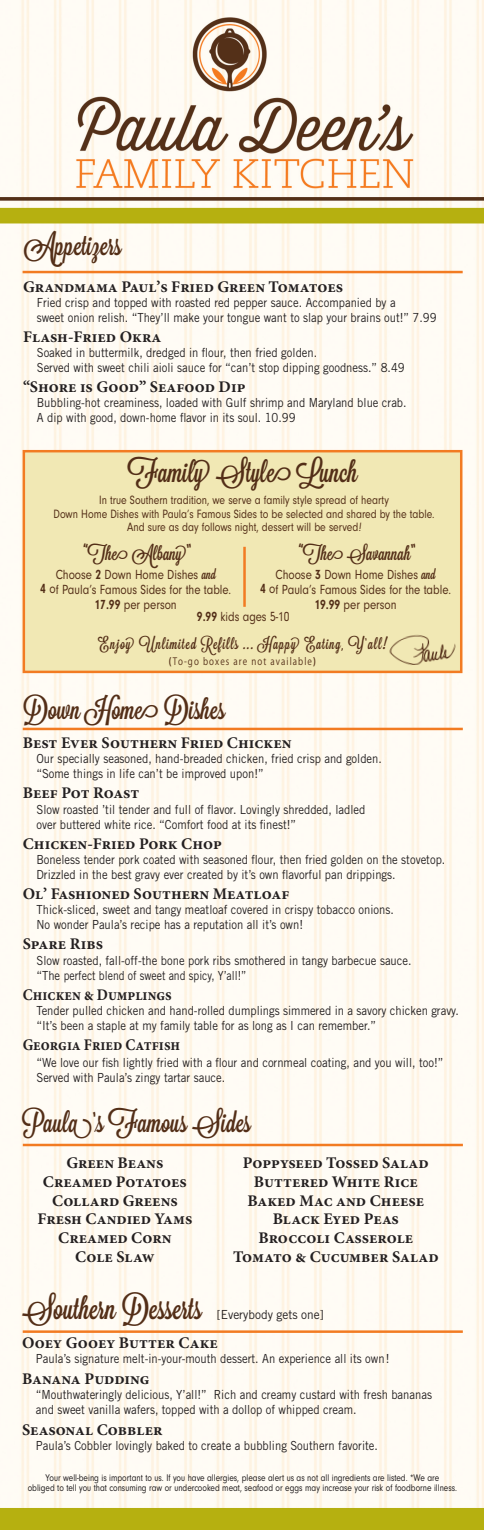
<style>
.page{position:relative;width:484px;height:1530px;background:#fff}
.page>*{position:absolute;margin:0;border:0;box-sizing:border-box;transform-origin:0 0}
.t1{font:28.75px "Lavanderia Sturdy";color:#532e17}
.t2{font:27.5px "Lavanderia Sturdy";color:#532e17}
.t3{font:18.75px "Lavanderia Sturdy";color:#532e17}
.t4{font:700 16.25px/18.8px "Minion Pro";color:#231f20;text-align:center}
.t5{font:700 16.25px "Minion Pro";color:#231f20;scale:.9 1}
.t6{font:15px "Lavanderia Sturdy";letter-spacing:.06em;color:#532e17}
.t7{font:13.75px "Neuzeit Gro";letter-spacing:-.005em;color:#532e17;scale:.83 1}
.t8{font:12.5px/15px "Trade Gothic";color:#231f20;scale:.9 1}
.t9{font:12.5px "Neuzeit Gro";color:#532e17;scale:.83 1}
.t10{font:12.5px/15px "Trade Gothic LT Std";color:#231f20;scale:.9 1}
.t11{font:12.5px "Trade Gothic";color:#231f20;scale:.95 1}
.t12{font:10px "Neuzeit Gro";color:#231f20;scale:.83 1}
.t13{font:10px "Koz Go Pr 6 N";letter-spacing:.13em;color:#532e17;scale:.83 1}
.s1{font-size:22.5px}
.s2{font-weight:700}
.s3{font-family:"Lavanderia Sturdy"}
.s4{font-size:17.5px}
.s5{font-family:"Lavanderia Sturdy";font-size:30px;color:#532e17}
</style>
<div class="page">
<img style="left:0;top:0;width:484px;height:1530px">
<div style="left:23px;top:450px;width:439px;height:223px;background:#f1e8b4;border:2px solid #f27b22"></div>
<hr style="left:23px;top:271px;width:439px;height:2px;background:#f27b22">
<hr style="left:23px;top:728px;width:440px;height:2px;background:#f27b22">
<hr style="left:23px;top:1144px;width:440px;height:2px;background:#f27b22">
<hr style="left:23px;top:1330px;width:440px;height:3px;background:#f27b22">
<hr style="left:243px;top:547px;width:3px;height:60px;background:#f27b22">
<img style="left:379px;top:621px;width:92px;height:63px">
<p class="t2" style="left:23px;top:230px;width:100px">Appetizers</p>
<p class="t4" style="left:23px;top:277px;width:321px">Grandmama Paul’s Fried Green Tomatoes</p>
<p class="t8" style="left:37px;top:295px;width:400px">Fried crisp and topped with roasted red pepper sauce. Accompanied by a</p>
<p class="t8" style="left:37px;top:310px;width:446px">sweet onion relish. “They’ll make your tongue want to slap your brains out!” 7.99</p>
<p class="t4" style="left:23px;top:327px;width:140px">Flash-Fried Okra</p>
<p class="t8" style="left:37px;top:345px;width:313px">Soaked in buttermilk, dredged in flour, then fried golden.</p>
<p class="t8" style="left:37px;top:360px;width:410px">Served with sweet chili aioli sauce for “can’t stop dipping goodness.” 8.49</p>
<p class="t4" style="left:23px;top:377px;width:224px">“Shore is Good” Seafood Dip</p>
<p class="t8" style="left:37px;top:395px;width:412px">Bubbling-hot creaminess, loaded with Gulf shrimp and Maryland blue crab.</p>
<p class="t8" style="left:37px;top:410px;width:289px">A dip with good, down-home flavor in its soul. 10.99</p>
<p class="t1" style="left:128px;top:455px;width:232px">Family Style Lunch</p>
<p class="t9" style="left:99px;top:493px;width:350px">In true Southern tradition, we serve a family style spread of hearty</p>
<p class="t9" style="left:54px;top:507px;width:460px">Down Home Dishes with Paula’s Famous Sides to be selected and shared by the table.</p>
<p class="t9" style="left:127px;top:521px;width:285px">And sure as day follows night, dessert will be served!</p>
<p class="t3" style="left:298px;top:543px;width:117px"><span class="s1">“</span>The Savannah<span class="s1">”</span></p>
<p class="t7" style="left:275px;top:567px;width:195px">Choose <span class="s2">3</span> Down Home Dishes <span class="s3">and</span></p>
<p class="t7" style="left:260px;top:582px;width:231px"><span class="s2">4</span> of Paula’s Famous Sides for the table.</p>
<p class="t7" style="left:314px;top:597px;width:101px"><span class="s2">19.99</span> per person</p>
<p class="t3" style="left:82px;top:543px;width:108px"><span class="s1">“</span>The Albany<span class="s1">”</span></p>
<p class="t7" style="left:56px;top:567px;width:195px">Choose <span class="s2">2</span> Down Home Dishes <span class="s3">and</span></p>
<p class="t7" style="left:40px;top:582px;width:231px"><span class="s2">4</span> of Paula’s Famous Sides for the table.</p>
<p class="t7" style="left:95px;top:597px;width:101px"><span class="s2">17.99</span> per person</p>
<p class="t7" style="left:197px;top:609px;width:113px"><span class="s2">9.99</span> kids ages 5-10</p>
<p class="t6" style="left:98px;top:635px;width:289px">Enjoy Unlimited Refills ... Happy Eating, Y’all<span class="s4">!</span></p>
<p class="t13" style="left:169px;top:656px;width:178px"><span class="s2">(</span>To-go boxes are not available<span class="s2">)</span></p>
<p class="t2" style="left:23px;top:694px;width:204px">Down Home Dishes</p>
<p class="t4" style="left:23px;top:733px;width:270px">Best Ever Southern Fried Chicken</p>
<p class="t8" style="left:36px;top:751px;width:385px">Our specially seasoned, hand-breaded chicken, fried crisp and golden.</p>
<p class="t8" style="left:36px;top:766px;width:254px">“Some things in life can’t be improved upon!”</p>
<p class="t4" style="left:23px;top:783px;width:118px">Beef Pot Roast</p>
<p class="t8" style="left:36px;top:802px;width:367px">Slow roasted ’til tender and full of flavor. Lovingly shredded, ladled</p>
<p class="t8" style="left:36px;top:817px;width:290px">over buttered white rice. “Comfort food at its finest!”</p>
<p class="t4" style="left:23px;top:834px;width:201px">Chicken-Fried Pork Chop</p>
<p class="t8" style="left:36px;top:852px;width:456px">Boneless tender pork coated with seasoned flour, then fried golden on the stovetop.<br>Drizzled in the best gravy ever created by it’s own flavorful pan drippings.</p>
<p class="t4" style="left:23px;top:884px;width:268px">Ol’ Fashioned Southern Meatloaf</p>
<p class="t8" style="left:36px;top:902px;width:398px">Thick-sliced, sweet and tangy meatloaf covered in crispy tobacco onions.</p>
<p class="t8" style="left:36px;top:917px;width:298px">No wonder Paula’s recipe has a reputation all it’s own!</p>
<p class="t4" style="left:23px;top:934px;width:82px">Spare Ribs</p>
<p class="t8" style="left:36px;top:953px;width:418px">Slow roasted, fall-off-the bone pork ribs smothered in tangy barbecue sauce.</p>
<p class="t8" style="left:36px;top:968px;width:235px">“The perfect blend of sweet and spicy, Y’all!”</p>
<p class="t5" style="left:23px;top:984px;width:167px">Chicken &amp; Dumplings</p>
<p class="t10" style="left:36px;top:1003px;width:471px">Tender pulled chicken and hand-rolled dumplings simmered in a savory chicken gravy. “It’s been a staple at my family table for as long as I can remember.”</p>
<p class="t5" style="left:23px;top:1034px;width:176px">Georgia Fried Catfish</p>
<p class="t8" style="left:36px;top:1055px;width:453px">“We love our fish lightly fried with a flour and cornmeal coating, and you will, too!”<br>Served with Paula’s zingy tartar sauce.</p>
<p class="t2" style="left:22px;top:1106px;width:230px">Paula’s Famous Sides</p>
<p class="t4" style="left:43px;top:1153px;width:145px">Green Beans<br>Creamed Potatoes</p>
<p class="t4" style="left:52px;top:1191px;width:127px">Collard Greens</p>
<p class="t4" style="left:37px;top:1210px;width:157px">Fresh Candied Yams</p>
<p class="t4" style="left:58px;top:1228px;width:115px">Creamed Corn</p>
<p class="t4" style="left:75px;top:1247px;width:81px">Cole Slaw</p>
<p class="t4" style="left:243px;top:1153px;width:187px">Poppyseed Tossed Salad</p>
<p class="t4" style="left:254px;top:1172px;width:165px">Buttered White Rice</p>
<p class="t4" style="left:247px;top:1191px;width:178px">Baked Mac and Cheese</p>
<p class="t4" style="left:273px;top:1210px;width:128px">Black Eyed Peas</p>
<p class="t4" style="left:258px;top:1228px;width:156px">Broccoli Casserole</p>
<p class="t4" style="left:233px;top:1247px;width:207px">Tomato &amp; Cucumber Salad</p>
<p class="t11" style="left:22px;top:1307px;width:319px"><span class="s5">Southern Desserts</span> [Everybody gets one]</p>
<p class="t4" style="left:22px;top:1333px;width:197px">Ooey Gooey Butter Cake</p>
<p class="t8" style="left:36px;top:1351px;width:394px">Paula’s signature melt-in-your-mouth dessert. An experience all its own !</p>
<p class="t4" style="left:22px;top:1369px;width:129px">Banana Pudding</p>
<p class="t8" style="left:36px;top:1387px;width:441px">“Mouthwateringly delicious, Y’all!” Rich and creamy custard with fresh bananas</p>
<p class="t8" style="left:36px;top:1402px;width:358px">and sweet vanilla wafers, topped with a dollop of whipped cream.</p>
<p class="t4" style="left:22px;top:1421px;width:142px">Seasonal Cobbler</p>
<p class="t8" style="left:36px;top:1438px;width:381px">Paula’s Cobbler lovingly baked to create a bubbling Southern favorite.</p>
<p class="t12" style="left:46px;top:1473px;width:476px">Your well-being is important to us. If you have allergies, please alert us as not all ingredients are listed. *We are</p>
<p class="t12" style="left:28px;top:1483px;width:519px">obliged to tell you that consuming raw or undercooked meat, seafood or eggs may increase your risk of foodborne illness.</p>
</div>
